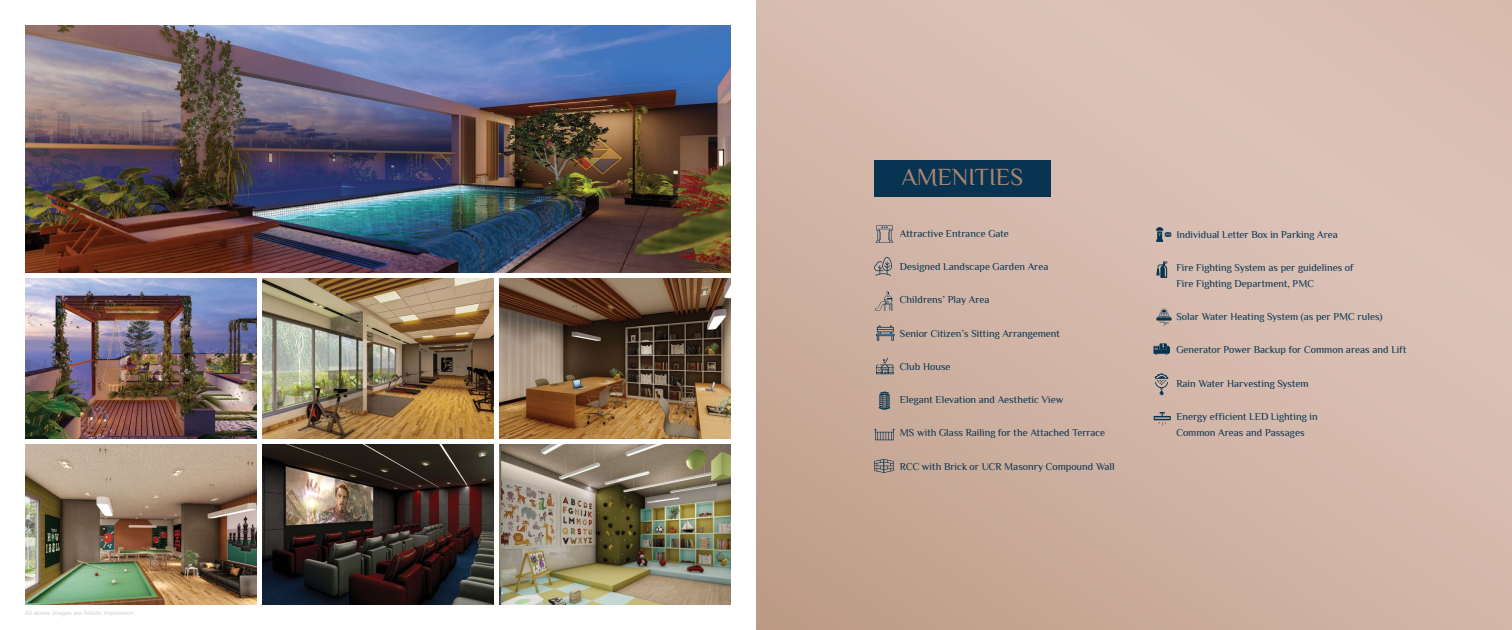
<style>
.page{position:relative;width:1512px;height:630px;background:#fff}
.page>*{position:absolute;margin:0;border:0;box-sizing:border-box;transform-origin:0 0}
.t1{font:24.5px "Philosopher";color:#ad8372}
.t2{font:10.5px/15.8px "Philosopher";color:#063451}
.t3{font:6.12px "Arial";color:#d1d3d4}
</style>
<div class="page">
<svg style="left:756px;top:0;width:756px;height:630px;background:#d2b6a8"></svg>
<div style="left:874px;top:160px;width:177px;height:37px;background:#063451"></div>
<svg style="left:875px;top:225px;width:19px;height:18px"></svg>
<svg style="left:874px;top:257px;width:18px;height:19px"></svg>
<svg style="left:875px;top:292px;width:17px;height:19px"></svg>
<svg style="left:876px;top:358px;width:18px;height:16px"></svg>
<svg style="left:876px;top:325px;width:19px;height:16px"></svg>
<svg style="left:879px;top:391px;width:11px;height:19px"></svg>
<svg style="left:874px;top:429px;width:21px;height:11px"></svg>
<svg style="left:874px;top:459px;width:20px;height:14px"></svg>
<svg style="left:1156px;top:227px;width:15px;height:15px"></svg>
<svg style="left:1156px;top:261px;width:12px;height:17px"></svg>
<svg style="left:1158px;top:308px;width:12px;height:18px"></svg>
<svg style="left:1156px;top:317px;width:16px;height:4px"></svg>
<svg style="left:1154px;top:343px;width:16px;height:12px"></svg>
<svg style="left:1155px;top:373px;width:13px;height:22px"></svg>
<svg style="left:1154px;top:412px;width:17px;height:14px"></svg>
<img style="left:25px;top:25px;width:706px;height:248px">
<img style="left:25px;top:279px;width:231px;height:160px">
<img style="left:25px;top:445px;width:231px;height:160px">
<img style="left:262px;top:279px;width:232px;height:160px">
<img style="left:500px;top:279px;width:231px;height:160px">
<img style="left:262px;top:445px;width:232px;height:160px">
<img style="left:500px;top:445px;width:231px;height:160px">
<p class="t3" style="left:25px;top:609px;width:110px">All above images are Artistic Impression</p>
<h1 class="t1" style="left:901px;top:164px;width:123px">AMENITIES</h1>
<p class="t2" style="left:900px;top:226px;width:111px">Attractive Entrance Gate</p>
<p class="t2" style="left:900px;top:259px;width:150px">Designed Landscape Garden Area</p>
<p class="t2" style="left:900px;top:292px;width:91px">Childrens’ Play Area</p>
<p class="t2" style="left:900px;top:325px;width:162px">Senior Citizen’s Sitting Arrangement</p>
<p class="t2" style="left:900px;top:359px;width:52px">Club House</p>
<p class="t2" style="left:900px;top:392px;width:165px">Elegant Elevation and Aesthetic View</p>
<p class="t2" style="left:900px;top:425px;width:207px">MS with Glass Railing for the Attached Terrace</p>
<p class="t2" style="left:900px;top:458px;width:216px">RCC with Brick or UCR Masonry Compound Wall</p>
<p class="t2" style="left:1176px;top:226px;width:163px">Individual Letter Box in Parking Area</p>
<p class="t2" style="left:1176px;top:260px;width:179px">Fire Fighting System as per guidelines of<br>Fire Fighting Department, PMC</p>
<p class="t2" style="left:1176px;top:309px;width:208px">Solar Water Heating System (as per PMC rules)</p>
<p class="t2" style="left:1176px;top:342px;width:232px">Generator Power Backup for Common areas and Lift</p>
<p class="t2" style="left:1176px;top:375px;width:134px">Rain Water Harvesting System</p>
<p class="t2" style="left:1176px;top:409px;width:143px">Energy efficient LED Lighting in<br>Common Areas and Passages</p>
</div>
